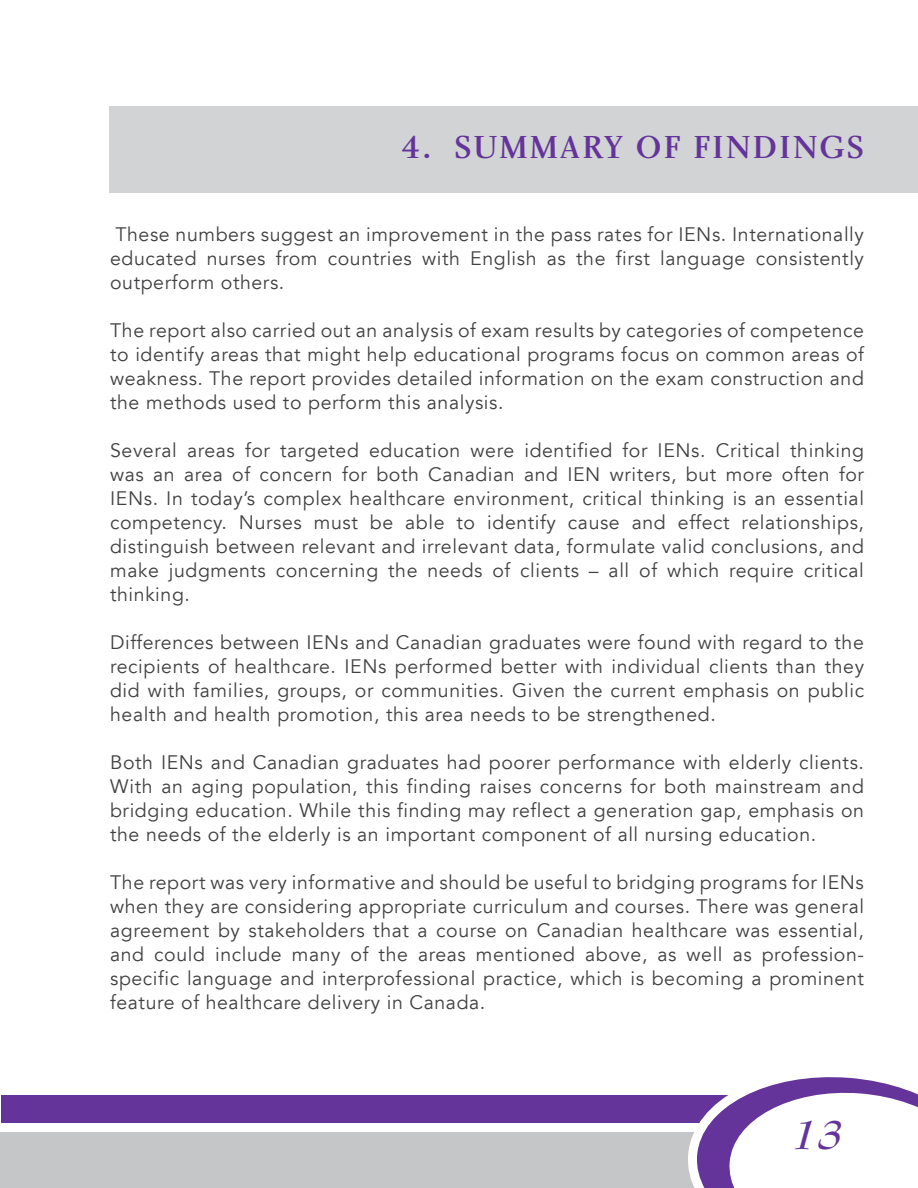
<style>
.page{position:relative;width:918px;height:1188px;background:#fff}
.page>*{position:absolute;margin:0;border:0;box-sizing:border-box;transform-origin:0 0}
.t1{font:italic 700 45px "Bernhard Modern";color:#64349a}
.t2{font:33px "Charlotte Medium Plain";letter-spacing:.06em;color:#64349a}
.t3{font:19.5px/24px "Avenir LT";letter-spacing:.03em;color:#414042;text-align:justify}
</style>
<div class="page">
<div style="left:109px;top:106px;width:809px;height:86px;background:#d1d3d4"></div>
<div style="left:1px;top:1095px;width:917px;height:93px;background:#64349a"></div>
<div style="left:0;top:1132px;width:918px;height:56px;background:#c4c6c8"></div>
<div style="left:0;top:1123px;width:918px;height:9px;background:#fff"></div>
<svg style="left:688px;top:1077px;width:230px;height:111px"></svg>
<h2 class="t2" style="left:401px;top:127px;width:465px">4. SUMMARY OF FINDINGS</h2>
<p class="t3" style="left:110px;top:223px;width:755px">These numbers suggest an improvement in the pass rates for IENs. Internationally educated nurses from countries with English as the first language consistently outperform others.</p>
<p class="t3" style="left:110px;top:319px;width:755px">The report also carried out an analysis of exam results by categories of competence to identify areas that might help educational programs focus on common areas of weakness. The report provides detailed information on the exam construction and the methods used to perform this analysis.</p>
<p class="t3" style="left:110px;top:439px;width:755px">Several areas for targeted education were identified for IENs. Critical thinking was an area of concern for both Canadian and IEN writers, but more often for IENs. In today’s complex healthcare environment, critical thinking is an essential competency. Nurses must be able to identify cause and effect relationships, distinguish between relevant and irrelevant data, formulate valid conclusions, and make judgments concerning the needs of clients – all of which require critical thinking.</p>
<p class="t3" style="left:110px;top:631px;width:755px">Differences between IENs and Canadian graduates were found with regard to the recipients of healthcare. IENs performed better with individual clients than they did with families, groups, or communities. Given the current emphasis on public health and health promotion, this area needs to be strengthened.</p>
<p class="t3" style="left:110px;top:751px;width:755px">Both IENs and Canadian graduates had poorer performance with elderly clients.<br>With an aging population, this finding raises concerns for both mainstream and bridging education. While this finding may reflect a generation gap, emphasis on the needs of the elderly is an important component of all nursing education.</p>
<p class="t3" style="left:110px;top:871px;width:755px">The report was very informative and should be useful to bridging programs for IENs when they are considering appropriate curriculum and courses. There was general agreement by stakeholders that a course on Canadian healthcare was essential, and could include many of the areas mentioned above, as well as profession&shy;specific language and interprofessional practice, which is becoming a prominent feature of healthcare delivery in Canada.</p>
<h1 class="t1" style="left:790px;top:1111px;width:53px">13</h1>
</div>
